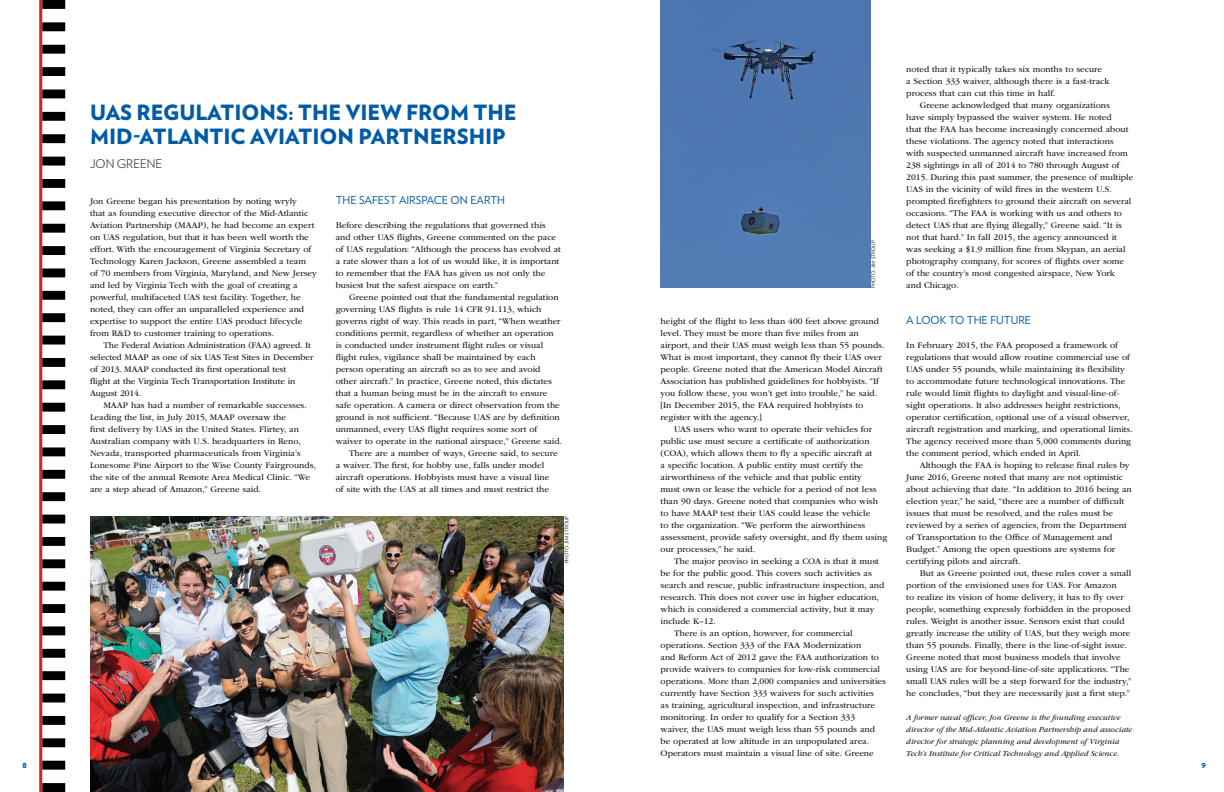
<style>
.page{position:relative;width:1224px;height:792px;background:#fff}
.page>*{position:absolute;margin:0;border:0;box-sizing:border-box;transform-origin:0 0}
.headline{font:900 21px/24px "Verlag";color:#015ba5}
.Speaker{font:300 12px "Verlag";color:#231f20}
.subhead{font:11px "Verlag";color:#015ba5}
.text_indent{font:9px/12px "ITC Garamond MM 405 625";color:#231f20}
.Text_1st{font:9px/12px "ITC Garamond MM 405 625";color:#231f20}
.text_bio{font:8px/12px "ITC Garamond MM It 405 625";color:#231f20}
.t1{font:900 7px "Verlag";color:#015ba5}
.photo_credit{font:5px "Verlag";color:#231f20}
</style>
<div class="page">
<svg style="left:42px;top:0;width:23px;height:792px"></svg>
<hr style="left:39px;top:0;width:3px;height:792px;background:#d1232a">
<div style="left:661px;top:0;width:209px;height:288px;background:#5078b1"></div>
<img style="left:90px;top:516px;width:473px;height:276px">
<p class="headline" style="left:90px;top:99px;width:428px">UAS REGULATIONS: THE VIEW FROM THE<br>MID-ATLANTIC AVIATION PARTNERSHIP</p>
<p class="Speaker" style="left:90px;top:155px;width:74px">JON GREENE</p>
<p class="Text_1st" style="left:90px;top:195px;width:228px">Jon Greene began his presentation by noting wryly<br>that as founding executive director of the Mid-Atlantic Aviation Partnership (MAAP), he had become an expert on UAS regulation, but that it has been well worth the effort. With the encouragement of Virginia Secretary of Technology Karen Jackson, Greene assembled a team<br>of 70 members from Virginia, Maryland, and New Jersey and led by Virginia Tech with the goal of creating a powerful, multifaceted UAS test facility. Together, he noted, they can offer an unparalleled experience and expertise to support the entire UAS product lifecycle from R&amp;D to customer training to operations.</p>
<p class="text_indent" style="left:90px;top:339px;width:225px;text-indent:14px">The Federal Aviation Administration (FAA) agreed. It selected MAAP as one of six UAS Test Sites in December of 2013. MAAP conducted its first operational test<br>flight at the Virginia Tech Transportation Institute in August 2014.</p>
<p class="text_indent" style="left:90px;top:399px;width:227px;text-indent:14px">MAAP has had a number of remarkable successes.<br>Leading the list, in July 2015, MAAP oversaw the<br>first delivery by UAS in the United States. Flirtey, an Australian company with U.S. headquarters in Reno, Nevada, transported pharmaceuticals from Virginia’s Lonesome Pine Airport to the Wise County Fairgrounds, the site of the annual Remote Area Medical Clinic. “We are a step ahead of Amazon,” Greene said.</p>
<p class="subhead" style="left:336px;top:192px;width:171px">THE SAFEST AIRSPACE ON EARTH</p>
<p class="Text_1st" style="left:336px;top:219px;width:227px">Before describing the regulations that governed this and other UAS flights, Greene commented on the pace of UAS regulation: “Although the process has evolved at a rate slower than a lot of us would like, it is important to remember that the FAA has given us not only the busiest but the safest airspace on earth.”</p>
<p class="text_indent" style="left:336px;top:291px;width:228px;text-indent:14px">Greene pointed out that the fundamental regulation governing UAS flights is rule 14 CFR 91.113, which governs right of way. This reads in part, “When weather conditions permit, regardless of whether an operation is conducted under instrument flight rules or visual flight rules, vigilance shall be maintained by each person operating an aircraft so as to see and avoid other aircraft.” In practice, Greene noted, this dictates that a human being must be in the aircraft to ensure safe operation. A camera or direct observation from the ground is not sufficient. “Because UAS are by definition unmanned, every UAS flight requires some sort of waiver to operate in the national airspace,” Greene said.</p>
<p class="text_indent" style="left:336px;top:447px;width:224px;text-indent:14px">There are a number of ways, Greene said, to secure a waiver. The first, for hobby use, falls under model aircraft operations. Hobbyists must have a visual line of site with the UAS at all times and must restrict the</p>
<p class="photo_credit" style="left:563px;top:563px;width:49px;rotate:-90deg">PHOTO: JIM STROUP</p>
<p class="photo_credit" style="left:870px;top:288px;width:49px;rotate:-90deg">PHOTO: JIM STROUP</p>
<p class="text_indent" style="left:661px;top:315px;width:225px">height of the flight to less than 400 feet above ground level. They must be more than five miles from an airport, and their UAS must weigh less than 55 pounds.<br>What is most important, they cannot fly their UAS over people. Greene noted that the American Model Aircraft Association has published guidelines for hobbyists. “If you follow these, you won’t get into trouble,” he said. [In December 2015, the FAA required hobbyists to register with the agency.]</p>
<p class="text_indent" style="left:661px;top:423px;width:228px;text-indent:14px">UAS users who want to operate their vehicles for public use must secure a certificate of authorization (COA), which allows them to fly a specific aircraft at<br>a specific location. A public entity must certify the airworthiness of the vehicle and that public entity<br>must own or lease the vehicle for a period of not less than 90 days. Greene noted that companies who wish to have MAAP test their UAS could lease the vehicle<br>to the organization. “We perform the airworthiness assessment, provide safety oversight, and fly them using our processes,” he said.</p>
<p class="text_indent" style="left:661px;top:555px;width:225px;text-indent:14px">The major proviso in seeking a COA is that it must be for the public good. This covers such activities as search and rescue, public infrastructure inspection, and research. This does not cover use in higher education, which is considered a commercial activity, but it may include K–12.</p>
<p class="text_indent" style="left:661px;top:627px;width:227px;text-indent:14px">There is an option, however, for commercial operations. Section 333 of the FAA Modernization<br>and Reform Act of 2012 gave the FAA authorization to provide waivers to companies for low-risk commercial operations. More than 2,000 companies and universities currently have Section 333 waivers for such activities<br>as training, agricultural inspection, and infrastructure monitoring. In order to qualify for a Section 333<br>waiver, the UAS must weigh less than 55 pounds and be operated at low altitude in an unpopulated area.<br>Operators must maintain a visual line of site. Greene</p>
<p class="text_indent" style="left:906px;top:63px;width:205px">noted that it typically takes six months to secure<br>a Section 333 waiver, although there is a fast-track process that can cut this time in half.</p>
<p class="text_indent" style="left:906px;top:99px;width:229px;text-indent:14px">Greene acknowledged that many organizations<br>have simply bypassed the waiver system. He noted<br>that the FAA has become increasingly concerned about these violations. The agency noted that interactions with suspected unmanned aircraft have increased from 238 sightings in all of 2014 to 780 through August of 2015. During this past summer, the presence of multiple UAS in the vicinity of wild fires in the western U.S. prompted firefighters to ground their aircraft on several occasions. “The FAA is working with us and others to detect UAS that are flying illegally,” Greene said. “It is not that hard.” In fall 2015, the agency announced it was seeking a $1.9 million fine from Skypan, an aerial photography company, for scores of flights over some of the country’s most congested airspace, New York<br>and Chicago.</p>
<p class="subhead" style="left:906px;top:312px;width:126px">A LOOK TO THE FUTURE</p>
<p class="Text_1st" style="left:906px;top:339px;width:228px">In February 2015, the FAA proposed a framework of regulations that would allow routine commercial use of UAS under 55 pounds, while maintaining its flexibility to accommodate future technological innovations. The rule would limit flights to daylight and visual-line-of&shy;sight operations. It also addresses height restrictions, operator certification, optional use of a visual observer, aircraft registration and marking, and operational limits.<br>The agency received more than 5,000 comments during the comment period, which ended in April.</p>
<p class="text_indent" style="left:906px;top:459px;width:227px;text-indent:14px">Although the FAA is hoping to release final rules by June 2016, Greene noted that many are not optimistic about achieving that date. “In addition to 2016 being an election year,” he said, “there are a number of difficult issues that must be resolved, and the rules must be reviewed by a series of agencies, from the Department of Transportation to the Office of Management and Budget.” Among the open questions are systems for certifying pilots and aircraft.</p>
<p class="text_indent" style="left:906px;top:567px;width:227px;text-indent:14px">But as Greene pointed out, these rules cover a small portion of the envisioned uses for UAS. For Amazon<br>to realize its vision of home delivery, it has to fly over people, something expressly forbidden in the proposed rules. Weight is another issue. Sensors exist that could greatly increase the utility of UAS, but they weigh more than 55 pounds. Finally, there is the line-of-sight issue.<br>Greene noted that most business models that involve using UAS are for beyond-line-of-site applications. “The small UAS rules will be a step forward for the industry,” he concludes, “but they are necessarily just a first step.”</p>
<p class="text_bio" style="left:906px;top:712px;width:227px">A former naval officer, Jon Greene is the founding executive director of the Mid-Atlantic Aviation Partnership and associate director for strategic planning and development of Virginia Tech’s Institute for Critical Technology and Applied Science.</p>
<p class="t1" style="left:22px;top:760px;width:6px">8</p>
<p class="t1" style="left:1202px;top:760px;width:6px">9</p>
</div>
